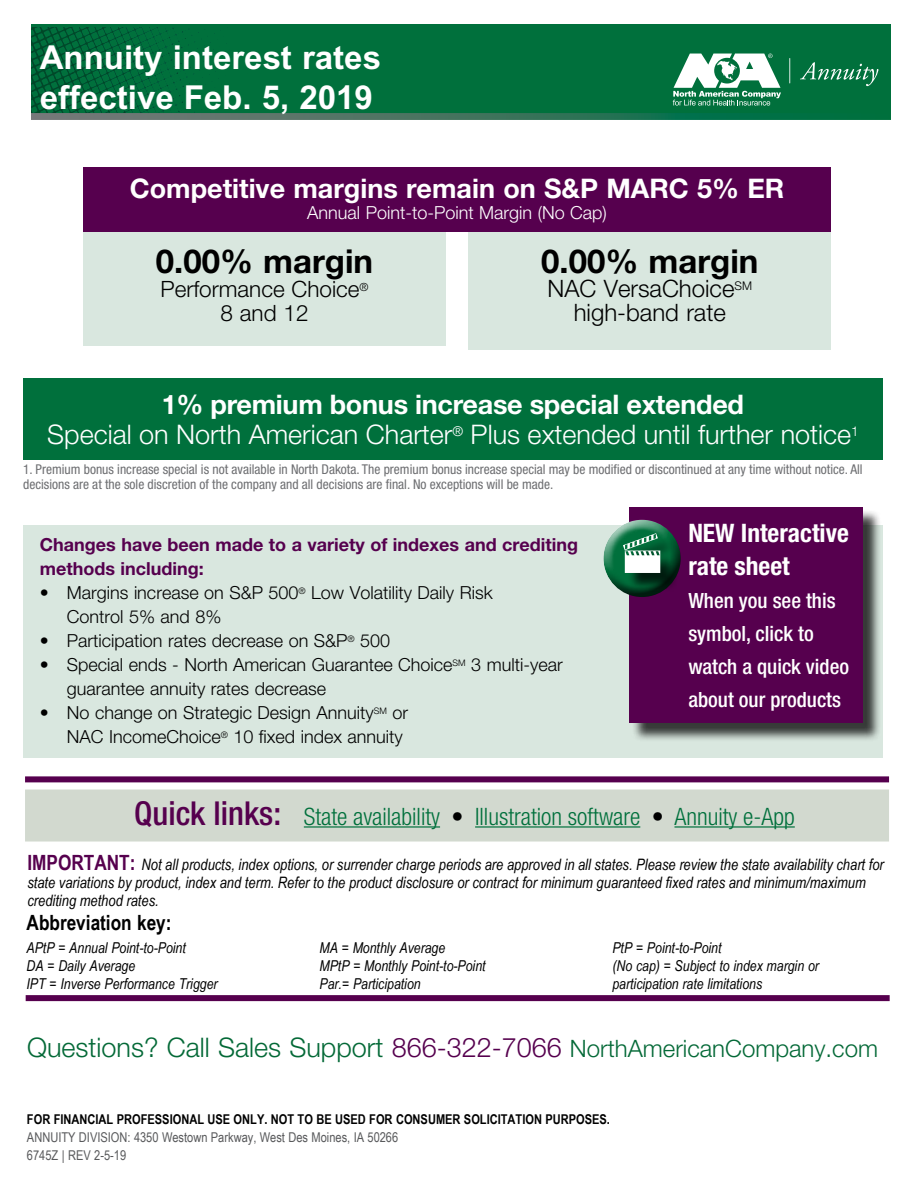
<style>
.page{position:relative;width:918px;height:1188px;background:#fff}
.page>*{position:absolute;margin:0;border:0;box-sizing:border-box;transform-origin:0 0}
.t1{font:700 33px/39.6px "Arial MT Std";color:#fff}
.t2{font:700 33px "Helvetica Neue LT Std";color:#000}
.t3{font:300 27px/30px "Helvetica Neue LT Std";color:#fff;text-align:center}
.t4{font:300 27px "Helvetica Neue LT Std";color:#046937}
.t5{font:700 27px/32.4px "Arial Narrow";color:#fff}
.t6{font:700 27px "Helvetica Neue LT Std";color:#fff}
.t7{font:700 condensed 25.5px/33px "Helvetica Neue LT Std";color:#fff}
.t8{font:300 condensed 24px "Helvetica Neue LT Std";color:#00703c}
.t9{font:300 24px/24px "Helvetica Neue LT Std";color:#000;text-align:center}
.t10{font:300 22.5px/24px "Helvetica Neue LT Std";color:#000;text-align:center}
.t11{font:500 condensed 21px/33px "Helvetica Neue LT Std";color:#fff}
.t12{font:700 21px "Arial Narrow";color:#000}
.t13{font:300 18px/24px "Helvetica Neue LT Std";color:#000}
.t14{font:700 18px/24px "Helvetica Neue LT Std";color:#56004e}
.t15{font:300 18px "Helvetica Neue LT Std";color:#fff}
.t16{font:italic 15.75px/18px "Arial Narrow";color:#000}
.t17{font:italic 15px/18px "Arial Narrow";color:#000}
.t18{font:condensed 13.5px/15px "Helvetica Neue LT Std";color:#6d6e71}
.t19{font:700 13.5px "Arial Narrow";color:#000}
.t20{font:13.5px/18px "Arial Narrow";color:#58595b}
.s1{font-weight:700}
.s2{font-weight:500;font-size:33px;color:#56004e}
.s3{color:#000}
.s4{font-weight:700;font-style:normal;font-size:21px;color:#56004e}
.s5{color:#56004e}
.s6{font-size:24px}
</style>
<div class="page">
<div style="left:28px;top:24px;width:863px;height:89px;background:#00703c"></div>
<img style="left:30px;top:27px;width:181px;height:86px">
<svg style="left:789px;top:58px;width:1px;height:25px"></svg>
<svg style="left:800px;top:62px;width:78px;height:24px"></svg>
<svg style="left:673px;top:54px;width:108px;height:52px"></svg>
<svg style="left:31px;top:113px;width:860px;height:7px;background:#3b745d"></svg>
<div style="left:25px;top:790px;width:864px;height:52px;background:#d2d9cf;border:2px solid #d2d9cf"></div>
<div style="left:25px;top:776px;width:864px;height:6px;background:#56004e"></div>
<hr style="left:304px;top:826px;width:136px;height:2px;background:#00703c">
<hr style="left:475px;top:826px;width:165px;height:2px;background:#00703c">
<hr style="left:674px;top:826px;width:121px;height:2px;background:#00703c">
<div style="left:26px;top:995px;width:864px;height:6px;background:#56004e"></div>
<div style="left:20px;top:21px;width:10px;height:107px;background:#fff"></div>
<div style="left:469px;top:222px;width:362px;height:128px;background:#d9e7df"></div>
<div style="left:84px;top:222px;width:362px;height:124px;background:#d9e7df"></div>
<div style="left:23px;top:525px;width:859px;height:233px;background:#d9e7df"></div>
<div style="left:84px;top:167px;width:747px;height:64px;background:#56004e"></div>
<div style="left:23px;top:379px;width:859px;height:81px;background:#00703c"></div>
<div style="left:631px;top:509px;width:251px;height:233px;background:#000;opacity:.75"></div>
<div style="left:629px;top:507px;width:234px;height:216px;background:#56004e"></div>
<div style="left:603px;top:518px;width:78px;height:57px;background:#fff;opacity:.75"></div>
<div style="left:603px;top:531px;width:78px;height:67px;background:#000;opacity:.75"></div>
<div style="left:626px;top:537px;width:53px;height:55px;background:#000;opacity:.75"></div>
<svg style="left:623px;top:533px;width:37px;height:40px"></svg>
<h1 class="t1" style="left:40px;top:37px;width:343px">Annuity interest rates effective Feb. 5, 2019</h1>
<h2 class="t5" style="left:48px;top:45px;width:229px">Annuity interest rates effective Feb. 5, 2019</h2>
<h2 class="t6" style="left:130px;top:172px;width:656px">Competitive margins remain on S&amp;P MARC 5% ER</h2>
<p class="t15" style="left:307px;top:202px;width:301px">Annual Point-to-Point Margin (No Cap)</p>
<h1 class="t2" style="left:156px;top:241px;width:219px">0.00% margin</h1>
<h3 class="t10" style="left:161px;top:277px;width:210px">Performance Choice<sup>®<br></sup>8 and 12</h3>
<h1 class="t2" style="left:541px;top:241px;width:219px">0.00% margin</h1>
<h3 class="t9" style="left:548px;top:276px;width:206px">NAC VersaChoice<sup>SM </sup>high-band rate</h3>
<h2 class="t3" style="left:47px;top:389px;width:813px"><span class="s1">1% premium bonus increase special extended<br></span>Special on North American Charter<sup>®</sup> Plus extended until further notice<sup>1</sup></h2>
<p class="t18" style="left:23px;top:462px;width:841px">1. Premium bonus increase special is not available in North Dakota. The premium bonus increase special may be modified or discontinued at any time without notice. All decisions are at the sole discretion of the company and all decisions are final. No exceptions will be made.</p>
<p class="t14" style="left:40px;top:532px;width:540px">Changes have been made to a variety of indexes and crediting methods including:</p>
<p class="t13" style="left:67px;top:580px;width:427px;text-indent:-27px">• Margins increase on S&amp;P 500<sup>®</sup> Low Volatility Daily Risk<br>Control 5% and 8%</p>
<p class="t13" style="left:40px;top:628px;width:352px">• Participation rates decrease on S&amp;P<sup>®</sup> 500</p>
<p class="t13" style="left:67px;top:652px;width:497px;text-indent:-27px">• Special ends - North American Guarantee Choice<sup>SM</sup> 3 multi-year guarantee annuity rates decrease</p>
<p class="t13" style="left:40px;top:700px;width:370px;text-align:right">• No change on Strategic Design Annuity<sup>SM</sup> or<br>NAC IncomeChoice<sup>®</sup> 10 fixed index annuity</p>
<h3 class="t7" style="left:688px;top:516px;width:162px">NEW Interactive rate sheet</h3>
<h3 class="t11" style="left:688px;top:583px;width:162px">When you see this symbol, click to watch a quick video about our products</h3>
<h3 class="t8" style="left:134px;top:802px;width:662px"><span class="s2">Quick links:</span> State availability <span class="s3">•</span> Illustration software <span class="s3">•</span> Annuity e-App</h3>
<p class="t16" style="left:27px;top:855px;width:858px"><span class="s4">IMPORTANT:</span> Not all products, index options, or surrender charge periods are approved in all states. Please review the state availability chart for state variations by product, index and term. Refer to the product disclosure or contract for minimum guaranteed fixed rates and minimum/maximum crediting method rates.</p>
<h3 class="t12" style="left:27px;top:910px;width:146px">Abbreviation key:</h3>
<p class="t17" style="left:27px;top:939px;width:193px">APtP = Annual Point-to-Point<br>DA = Daily Average<br>IPT = Inverse Performance Trigger</p>
<p class="t17" style="left:320px;top:939px;width:168px">MA = Monthly Average<br>MPtP = Monthly Point-to-Point<br>Par.= Participation</p>
<p class="t17" style="left:612px;top:939px;width:208px">PtP = Point-to-Point<br>(No cap) = Subject to index margin or participation rate limitations</p>
<h2 class="t4" style="left:27px;top:1031px;width:852px">Questions? Call Sales Support <span class="s5">866-322-7066</span> <span class="s6">NorthAmericanCompany.com</span></h2>
<p class="t19" style="left:27px;top:1111px;width:585px">FOR FINANCIAL PROFESSIONAL USE ONLY. NOT TO BE USED FOR CONSUMER SOLICITATION PURPOSES.</p>
<p class="t20" style="left:27px;top:1128px;width:373px">ANNUITY DIVISION: 4350 Westown Parkway, West Des Moines, IA 50266<br>6745Z | REV 2-5-19</p>
</div>
